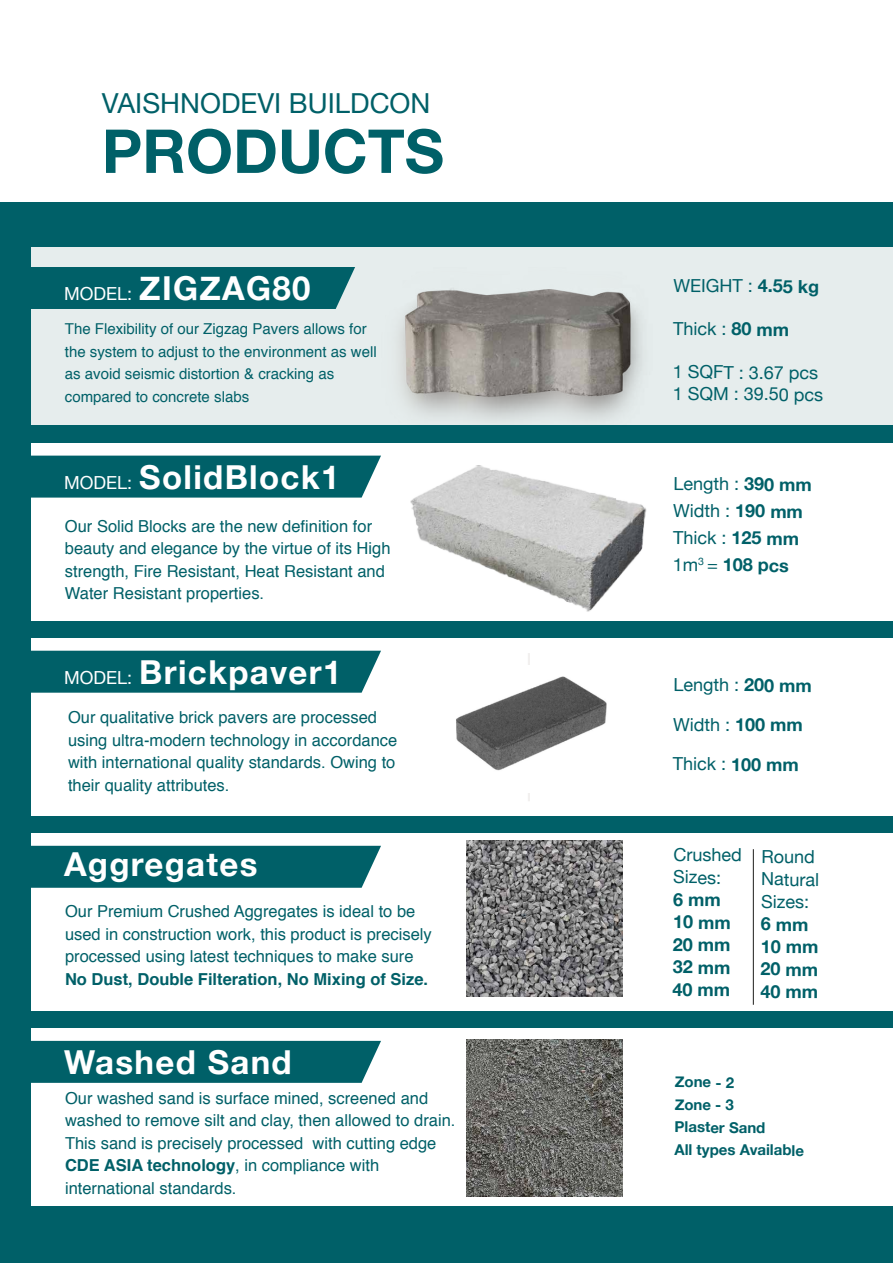
<style>
.page{position:relative;width:893px;height:1263px;background:#fff}
.page>*{position:absolute;margin:0;border:0;box-sizing:border-box;transform-origin:0 0}
.t1{font:700 60.6px "Helvetica Neue";color:#006068}
.t2{font:700 33px "Helvetica Neue";letter-spacing:.04em;color:#fff}
.t3{font:27.6px "Helvetica Neue";color:#006068}
.t4{font:18px/27.2px "Helvetica Neue";letter-spacing:-.01em;color:#006068}
.t5{font:700 18px/22.5px "Helvetica Neue";letter-spacing:-.01em;color:#006068}
.t6{font:16.5px/22.5px "Helvetica";color:#006068}
.t7{font:700 16.5px "Helvetica";color:#006068}
.t8{font:15px/22.5px "Helvetica";color:#006068}
.t9{font:700 15px/22.6px "Helvetica Neue";letter-spacing:-.01em;color:#006068}
.s1{font-weight:400;font-size:18px}
.s2{font-weight:700}
</style>
<div class="page">
<div style="left:0;top:203px;width:893px;height:1060px;background:#006068"></div>
<div style="left:31px;top:248px;width:862px;height:177px;background:#e6eded"></div>
<div style="left:31px;top:267px;width:324px;height:42px;background:#006068"></div>
<div style="left:31px;top:443px;width:862px;height:177px;background:#fff"></div>
<div style="left:31px;top:638px;width:862px;height:177px;background:#fff"></div>
<hr style="left:528px;top:653px;width:2px;height:148px;background:#f2f0ef">
<div style="left:31px;top:833px;width:862px;height:178px;background:#fff"></div>
<div style="left:31px;top:1028px;width:862px;height:178px;background:#fff"></div>
<img style="left:399px;top:465px;width:261px;height:156px">
<img style="left:456px;top:665px;width:151px;height:127px">
<img style="left:466px;top:840px;width:157px;height:157px">
<img style="left:466px;top:1040px;width:157px;height:156px">
<img style="left:398px;top:289px;width:244px;height:132px">
<div style="left:31px;top:456px;width:350px;height:42px;background:#006068"></div>
<div style="left:31px;top:651px;width:350px;height:42px;background:#006068"></div>
<div style="left:31px;top:846px;width:350px;height:42px;background:#006068"></div>
<div style="left:31px;top:1041px;width:350px;height:42px;background:#006068"></div>
<hr style="left:753px;top:849px;width:1px;height:156px;background:#1d1d1b">
<h3 class="t3" style="left:102px;top:83px;width:330px">VAISHNODEVI BUILDCON</h3>
<h1 class="t1" style="left:102px;top:104px;width:344px">PRODUCTS</h1>
<h2 class="t2" style="left:64px;top:263px;width:248px"><span class="s1">MODEL:</span> ZIGZAG80</h2>
<p class="t8" style="left:65px;top:318px;width:313px">The Flexibility of our Zigzag Pavers allows for the system to adjust to the environment as well as avoid seismic distortion &amp; cracking as compared to concrete slabs</p>
<h2 class="t2" style="left:64px;top:451px;width:277px"><span class="s1">MODEL:</span> SolidBlock1</h2>
<p class="t6" style="left:65px;top:515px;width:327px">Our Solid Blocks are the new definition for beauty and elegance by the virtue of its High strength, Fire Resistant, Heat Resistant and Water Resistant properties.</p>
<h2 class="t2" style="left:64px;top:646px;width:279px"><span class="s1">MODEL:</span> Brickpaver1</h2>
<p class="t6" style="left:68px;top:707px;width:331px">Our qualitative brick pavers are processed using ultra-modern technology in accordance with international quality standards. Owing to their quality attributes.</p>
<h2 class="t2" style="left:64px;top:838px;width:195px">Aggregates</h2>
<p class="t6" style="left:65px;top:900px;width:368px">Our Premium Crushed Aggregates is ideal to be used in construction work, this product is precisely processed using latest techniques to make sure</p>
<p class="t7" style="left:65px;top:965px;width:365px">No Dust, Double Filteration, No Mixing of Size.</p>
<h2 class="t2" style="left:64px;top:1037px;width:229px">Washed Sand</h2>
<p class="t6" style="left:65px;top:1087px;width:392px">Our washed sand is surface mined, screened and washed to remove silt and clay, then allowed to drain.<br>This sand is precisely processed with cutting edge <span class="s2">CDE ASIA technology</span>, in compliance with international standards.</p>
<p class="t4" style="left:673px;top:273px;width:147px">WEIGHT : <span class="s2">4.55 kg</span></p>
<p class="t4" style="left:673px;top:316px;width:118px">Thick : <span class="s2">80 mm</span></p>
<p class="t4" style="left:673px;top:363px;width:152px;line-height:21.6px">1 SQFT : 3.67 pcs<br>1 SQM : 39.50 pcs</p>
<p class="t4" style="left:673px;top:471px;width:141px">Length : <span class="s2">390 mm<br></span>Width : <span class="s2">190 mm<br></span>Thick : <span class="s2">125 mm<br></span>1m<sup>3</sup> = <span class="s2">108 pcs</span></p>
<p class="t4" style="left:673px;top:666px;width:141px;line-height:39.6px">Length : <span class="s2">200 mm<br></span>Width : <span class="s2">100 mm<br></span>Thick : <span class="s2">100 mm</span></p>
<p class="t4" style="left:673px;top:844px;width:70px;line-height:22.5px">Crushed<br>Sizes:</p>
<p class="t5" style="left:673px;top:889px;width:60px">6 mm<br>10 mm<br>20 mm<br>32 mm<br>40 mm</p>
<p class="t4" style="left:761px;top:846px;width:60px;line-height:22.5px">Round<br>Natural<br>Sizes:</p>
<p class="t5" style="left:760px;top:913px;width:60px">6 mm<br>10 mm<br>20 mm<br>40 mm</p>
<p class="t9" style="left:674px;top:1071px;width:131px">Zone - 2<br>Zone - 3<br>Plaster Sand<br>All types Available</p>
</div>
